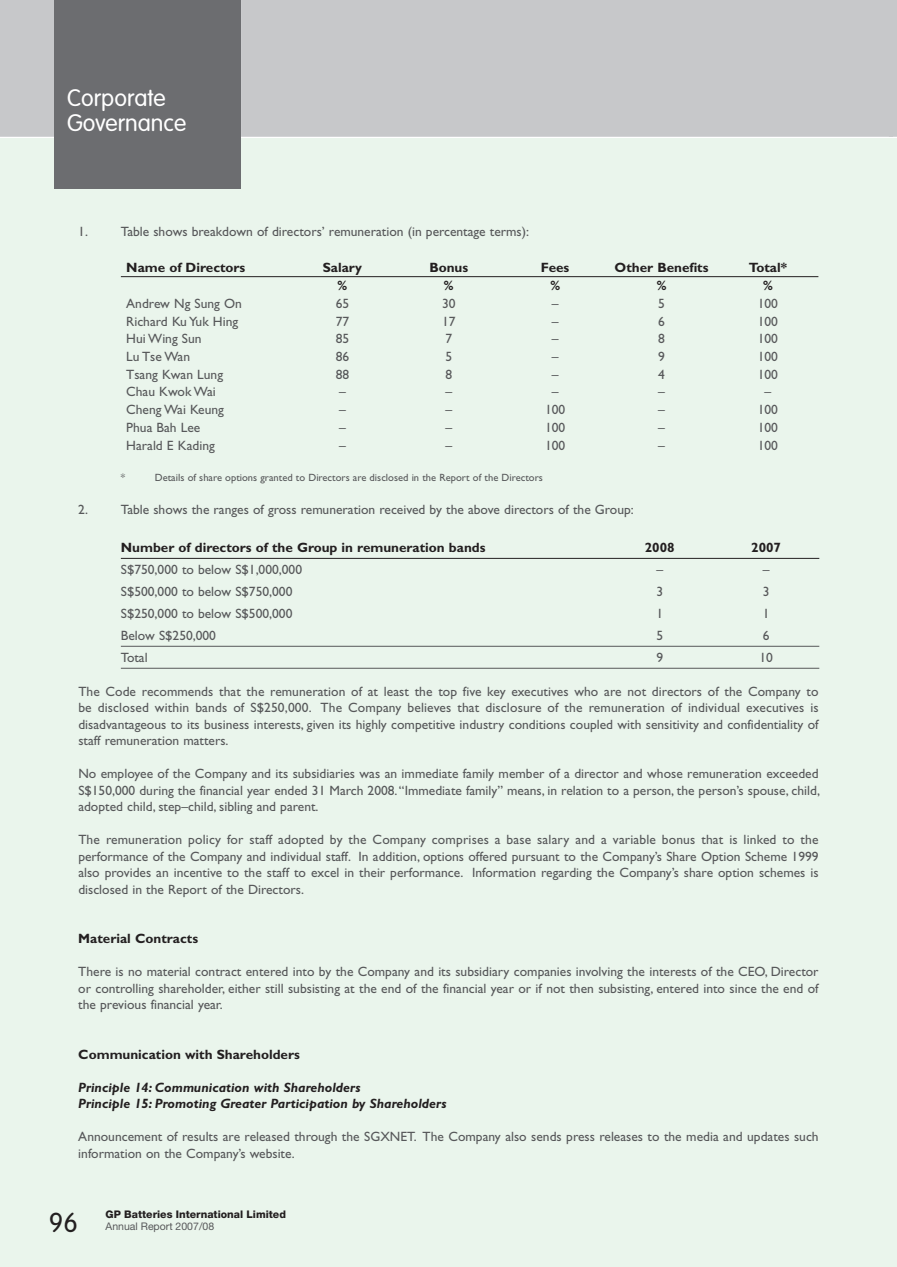
<style>
.page{position:relative;width:897px;height:1267px;background:#fff}
.page>*{position:absolute;margin:0;border:0;box-sizing:border-box;transform-origin:0 0}
.t1{font:300 27px "VAG Rounded Std";color:#231f20}
.t2{font:300 23.55px/24.8px "VAG Rounded Std";color:#fff}
.t3{font:13.5px/16.5px "Gill Sans Std";color:#57585a;text-align:justify}
.t4{font:700 13.5px "Gill Sans Std";color:#231f20}
.t5{font:italic 700 13.5px/16.5px "Gill Sans Std";color:#231f20}
.t6{font:10.5px "Gill Sans Std";color:#57585a}
.t7{font:800 10.5px "Helvetica Neue LT Std";color:#231f20}
.t8{font:10.5px "Helvetica Neue LT Std";color:#57585a}
</style>
<div class="page">
<div style="left:0;top:138px;width:895px;height:1128px;background:#eaf5ec"></div>
<div style="left:0;top:0;width:888px;height:137px;background:#c7c8ca"></div>
<div style="left:55px;top:0;width:186px;height:189px;background:#6c6d70"></div>
<hr style="left:895px;top:138px;width:1px;height:1128px;background:#eaf5ec">
<hr style="left:121px;top:276px;width:591px;height:1px;background:#231f20">
<hr style="left:712px;top:276px;width:106px;height:1px;background:#231f20">
<hr style="left:121px;top:558px;width:591px;height:1px;background:#231f20">
<hr style="left:712px;top:558px;width:107px;height:1px;background:#231f20">
<hr style="left:121px;top:646px;width:698px;height:1px;background:#57585a">
<hr style="left:121px;top:668px;width:591px;height:1px;background:#57585a">
<hr style="left:712px;top:668px;width:107px;height:1px;background:#57585a">
<svg style="left:888px;top:0;width:9px;height:137px"></svg>
<h2 class="t2" style="left:67px;top:87px;width:120px">Corporate<br>Governance</h2>
<p class="t3" style="left:78px;top:225px;width:11px">1.</p>
<p class="t3" style="left:121px;top:225px;width:410px">Table shows breakdown of directors’ remuneration (in percentage terms):</p>
<p class="t4" style="left:126px;top:263px;width:121px">Name of Directors</p>
<p class="t4" style="left:322px;top:263px;width:41px">Salary</p>
<p class="t4" style="left:429px;top:263px;width:40px">Bonus</p>
<p class="t4" style="left:541px;top:263px;width:30px">Fees</p>
<p class="t4" style="left:614px;top:263px;width:95px">Other Benefits</p>
<p class="t4" style="left:748px;top:263px;width:40px">Total*</p>
<p class="t4" style="left:337px;top:281px;width:11px">%</p>
<p class="t4" style="left:444px;top:281px;width:11px">%</p>
<p class="t4" style="left:550px;top:281px;width:11px">%</p>
<p class="t4" style="left:656px;top:281px;width:11px">%</p>
<p class="t4" style="left:763px;top:281px;width:11px">%</p>
<p class="t3" style="left:126px;top:296px;width:117px">Andrew Ng Sung On</p>
<p class="t3" style="left:335px;top:296px;width:15px">65</p>
<p class="t3" style="left:442px;top:296px;width:15px">30</p>
<p class="t3" style="left:551px;top:296px;width:8px">–</p>
<p class="t3" style="left:658px;top:296px;width:8px">5</p>
<p class="t3" style="left:757px;top:296px;width:22px">100</p>
<p class="t3" style="left:126px;top:314px;width:113px">Richard Ku Yuk Hing</p>
<p class="t3" style="left:335px;top:314px;width:15px">77</p>
<p class="t3" style="left:442px;top:314px;width:15px">17</p>
<p class="t3" style="left:551px;top:314px;width:8px">–</p>
<p class="t3" style="left:658px;top:314px;width:8px">6</p>
<p class="t3" style="left:757px;top:314px;width:22px">100</p>
<p class="t3" style="left:126px;top:332px;width:77px">Hui Wing Sun</p>
<p class="t3" style="left:335px;top:332px;width:15px">85</p>
<p class="t3" style="left:445px;top:332px;width:8px">7</p>
<p class="t3" style="left:551px;top:332px;width:8px">–</p>
<p class="t3" style="left:658px;top:332px;width:8px">8</p>
<p class="t3" style="left:757px;top:332px;width:22px">100</p>
<p class="t3" style="left:126px;top:350px;width:65px">Lu Tse Wan</p>
<p class="t3" style="left:335px;top:350px;width:15px">86</p>
<p class="t3" style="left:445px;top:350px;width:8px">5</p>
<p class="t3" style="left:551px;top:350px;width:8px">–</p>
<p class="t3" style="left:658px;top:350px;width:8px">9</p>
<p class="t3" style="left:757px;top:350px;width:22px">100</p>
<p class="t3" style="left:126px;top:367px;width:98px">Tsang Kwan Lung</p>
<p class="t3" style="left:335px;top:367px;width:15px">88</p>
<p class="t3" style="left:445px;top:367px;width:8px">8</p>
<p class="t3" style="left:551px;top:367px;width:8px">–</p>
<p class="t3" style="left:658px;top:367px;width:8px">4</p>
<p class="t3" style="left:757px;top:367px;width:22px">100</p>
<p class="t3" style="left:126px;top:385px;width:91px">Chau Kwok Wai</p>
<p class="t3" style="left:339px;top:385px;width:8px">–</p>
<p class="t3" style="left:445px;top:385px;width:8px">–</p>
<p class="t3" style="left:551px;top:385px;width:8px">–</p>
<p class="t3" style="left:658px;top:385px;width:8px">–</p>
<p class="t3" style="left:764px;top:385px;width:8px">–</p>
<p class="t3" style="left:126px;top:403px;width:99px">Cheng Wai Keung</p>
<p class="t3" style="left:339px;top:403px;width:8px">–</p>
<p class="t3" style="left:445px;top:403px;width:8px">–</p>
<p class="t3" style="left:545px;top:403px;width:22px">100</p>
<p class="t3" style="left:658px;top:403px;width:8px">–</p>
<p class="t3" style="left:757px;top:403px;width:22px">100</p>
<p class="t3" style="left:126px;top:420px;width:76px">Phua Bah Lee</p>
<p class="t3" style="left:339px;top:420px;width:8px">–</p>
<p class="t3" style="left:445px;top:420px;width:8px">–</p>
<p class="t3" style="left:545px;top:420px;width:22px">100</p>
<p class="t3" style="left:658px;top:420px;width:8px">–</p>
<p class="t3" style="left:757px;top:420px;width:22px">100</p>
<p class="t3" style="left:126px;top:438px;width:90px">Harald E Kading</p>
<p class="t3" style="left:339px;top:438px;width:8px">–</p>
<p class="t3" style="left:445px;top:438px;width:8px">–</p>
<p class="t3" style="left:545px;top:438px;width:22px">100</p>
<p class="t3" style="left:658px;top:438px;width:8px">–</p>
<p class="t3" style="left:757px;top:438px;width:22px">100</p>
<p class="t6" style="left:121px;top:473px;width:6px">*</p>
<p class="t6" style="left:155px;top:473px;width:389px">Details of share options granted to Directors are disclosed in the Report of the Directors</p>
<p class="t3" style="left:78px;top:502px;width:11px">2.</p>
<p class="t3" style="left:121px;top:502px;width:514px">Table shows the ranges of gross remuneration received by the above directors of the Group:</p>
<p class="t4" style="left:121px;top:542px;width:366px">Number of directors of the Group in remuneration bands</p>
<p class="t4" style="left:644px;top:542px;width:31px">2008</p>
<p class="t4" style="left:751px;top:542px;width:31px">2007</p>
<p class="t3" style="left:121px;top:562px;width:183px">S$750,000 to below S$1,000,000</p>
<p class="t3" style="left:656px;top:562px;width:8px">–</p>
<p class="t3" style="left:762px;top:562px;width:8px">–</p>
<p class="t3" style="left:121px;top:584px;width:173px">S$500,000 to below S$750,000</p>
<p class="t3" style="left:656px;top:584px;width:8px">3</p>
<p class="t3" style="left:762px;top:584px;width:8px">3</p>
<p class="t3" style="left:121px;top:606px;width:173px">S$250,000 to below S$500,000</p>
<p class="t3" style="left:656px;top:606px;width:8px">1</p>
<p class="t3" style="left:762px;top:606px;width:8px">1</p>
<p class="t3" style="left:121px;top:628px;width:97px">Below S$250,000</p>
<p class="t3" style="left:656px;top:628px;width:8px">5</p>
<p class="t3" style="left:762px;top:628px;width:8px">6</p>
<p class="t3" style="left:121px;top:650px;width:28px">Total</p>
<p class="t3" style="left:656px;top:650px;width:8px">9</p>
<p class="t3" style="left:759px;top:650px;width:15px">10</p>
<p class="t3" style="left:78px;top:684px;width:741px">The Code recommends that the remuneration of at least the top five key executives who are not directors of the Company to be disclosed within bands of S$250,000. The Company believes that disclosure of the remuneration of individual executives is disadvantageous to its business interests, given its highly competitive industry conditions coupled with sensitivity and confidentiality of staff remuneration matters.</p>
<p class="t3" style="left:78px;top:766px;width:743px">No employee of the Company and its subsidiaries was an immediate family member of a director and whose remuneration exceeded S$150,000 during the financial year ended 31 March 2008. “Immediate family” means, in relation to a person, the person’s spouse, child, adopted child, step–child, sibling and parent.</p>
<p class="t3" style="left:78px;top:832px;width:741px">The remuneration policy for staff adopted by the Company comprises a base salary and a variable bonus that is linked to the performance of the Company and individual staff. In addition, options offered pursuant to the Company’s Share Option Scheme 1999 also provides an incentive to the staff to excel in their performance. Information regarding the Company’s share option schemes is disclosed in the Report of the Directors.</p>
<p class="t4" style="left:78px;top:933px;width:121px">Material Contracts</p>
<p class="t3" style="left:78px;top:964px;width:741px">There is no material contract entered into by the Company and its subsidiary companies involving the interests of the CEO, Director or controlling shareholder, either still subsisting at the end of the financial year or if not then subsisting, entered into since the end of the previous financial year.</p>
<p class="t4" style="left:78px;top:1049px;width:223px">Communication with Shareholders</p>
<p class="t5" style="left:78px;top:1080px;width:369px">Principle 14: Communication with Shareholders<br>Principle 15: Promoting Greater Participation by Shareholders</p>
<p class="t3" style="left:78px;top:1129px;width:741px">Announcement of results are released through the SGXNET. The Company also sends press releases to the media and updates such information on the Company’s website.</p>
<h1 class="t1" style="left:49px;top:1210px;width:30px">96</h1>
<p class="t7" style="left:106px;top:1208px;width:182px">GP Batteries International Limited</p>
<p class="t8" style="left:106px;top:1219px;width:110px">Annual Report 2007/08</p>
</div>
